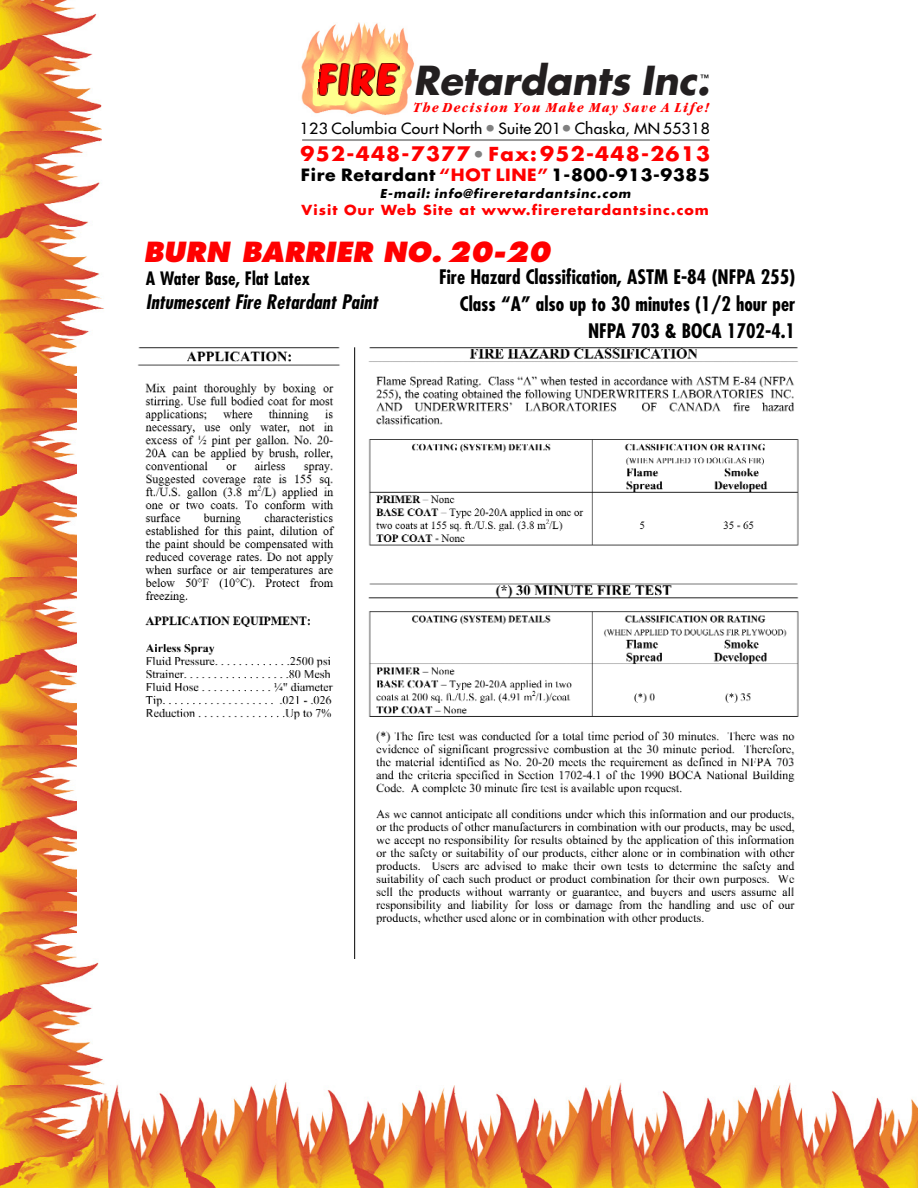
<style>
.page{position:relative;width:918px;height:1188px;background:#fff}
.page>*{position:absolute;margin:0;border:0;box-sizing:border-box;transform-origin:0 0}
.t1{font:italic 700 38.85px "Futura";color:#231f20}
.t2{font:italic 800 27px "Futura";color:#f00}
.t3{font:700 condensed 19.5px/27px "Futura";color:#000;text-align:right}
.t4{font:700 19.5px "Futura";letter-spacing:.06em;color:#f00;scale:1.05 1}
.t5{font:italic 700 condensed 19.5px "Futura";color:#000}
.t6{font:700 condensed 18px "Futura";color:#000}
.t7{font:700 16.5px "Futura";letter-spacing:.035em;color:#000;scale:1.05 1}
.t8{font:15px "Futura";letter-spacing:.01em;color:#000;scale:1.05 1}
.t9{font:italic 700 condensed 14.25px "Garamond";letter-spacing:.1em;color:#f00;scale:1.08 1}
.t10{font:700 13.5px "Futura";letter-spacing:.07em;color:#f00;scale:1.05 1}
.t11{font:italic 700 12px "Futura";letter-spacing:.07em;color:#000;scale:1.05 1}
.t12{font:500 9px "Helvetica Neue";color:#000}
.s1{font-size:18px;color:#808080}
.s2{font-weight:400;font-size:18px;color:#808080}
.s3{font-size:18.75px}
.s4{color:#f00}
</style>
<div class="page">
<img style="left:0;top:0;width:918px;height:1188px">
<div style="left:78px;top:345px;width:755px;height:613px;background:#fff"></div>
<img style="left:138px;top:347px;width:661px;height:611px">
<img style="left:299px;top:23px;width:119px;height:94px">
<hr style="left:302px;top:139px;width:408px;height:2px;background:#999">
<img style="left:318px;top:63px;width:81px;height:33px">
<h1 class="t1" style="left:413px;top:63px;width:298px">Retardants Inc.</h1>
<p class="t12" style="left:700px;top:74px;width:10px">™</p>
<p class="t9" style="left:414px;top:102px;width:275px">The Decision You Make May Save A Life!</p>
<p class="t8" style="left:300px;top:121px;width:392px">123 Columbia Court North<span class="s1">•</span>Suite 201<span class="s1">•</span> Chaska, MN 55318</p>
<p class="t4" style="left:301px;top:145px;width:392px">952-448-7377<span class="s2">•</span> <span class="s3">Fax:</span>952-448-2613</p>
<p class="t7" style="left:301px;top:168px;width:391px">Fire Retardant <span class="s4">“HOT LINE”</span>1-800-913-9385</p>
<p class="t11" style="left:380px;top:188px;width:240px">E-mail: info@fireretardantsinc.com</p>
<p class="t10" style="left:302px;top:204px;width:389px">Visit Our Web Site at www.fireretardantsinc.com</p>
<h2 class="t2" style="left:143px;top:240px;width:409px">BURN BARRIER NO. 20-20</h2>
<p class="t6" style="left:146px;top:270px;width:166px">A Water Base, Flat Latex</p>
<p class="t5" style="left:146px;top:293px;width:233px">Intumescent Fire Retardant Paint</p>
<p class="t3" style="left:439px;top:265px;width:358px">Fire Hazard Classification, ASTM E-84 (NFPA 255)<br>Class “A” also up to 30 minutes (1/2 hour per<br>NFPA 703 &amp; BOCA 1702-4.1</p>
</div>
